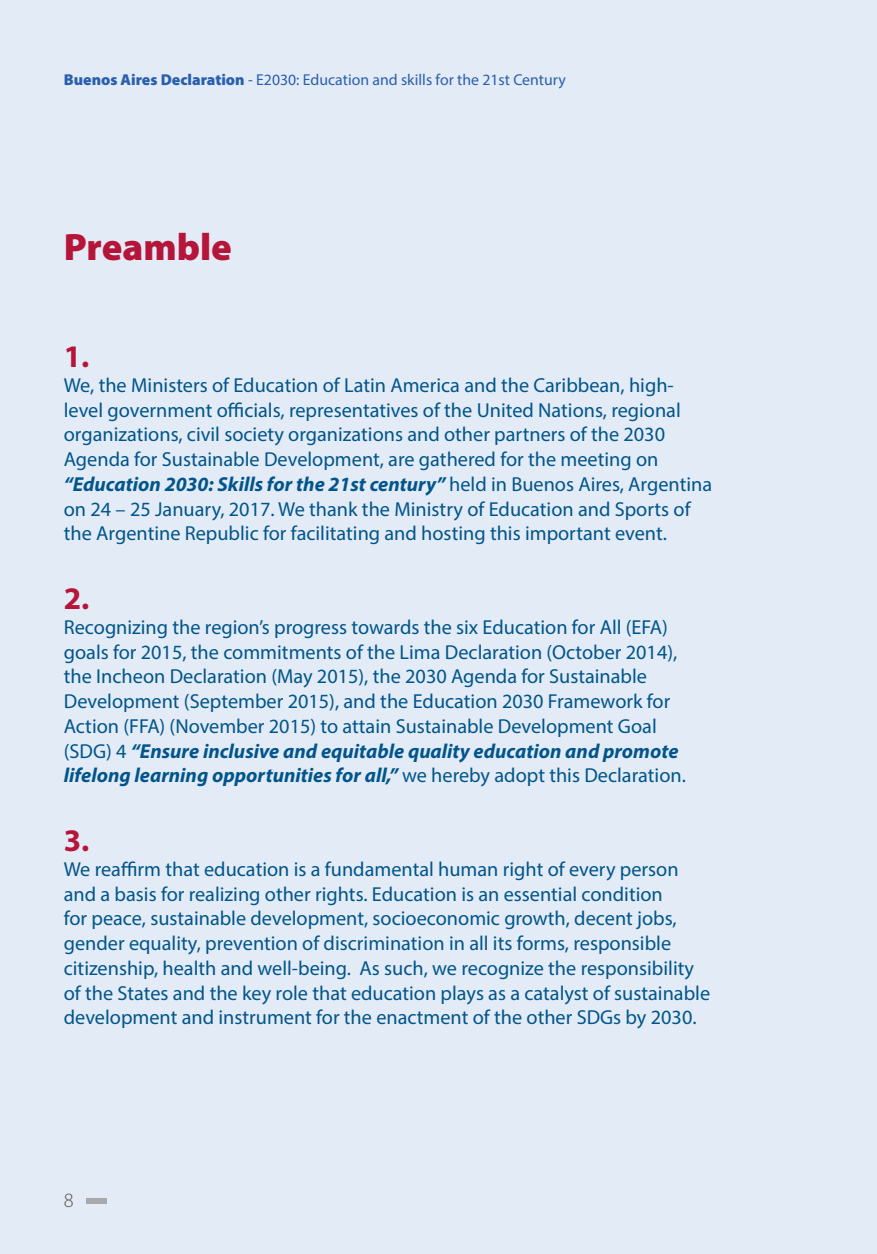
<style>
.page{position:relative;width:877px;height:1254px;background:#fff}
.page>*{position:absolute;margin:0;border:0;box-sizing:border-box;transform-origin:0 0}
._00_CAPITULO_1{font:900 38.25px "Myriad Pro";color:#b6153a}
.NUMERO_DESTACADO{font:700 31.5px "Myriad Pro";color:#b6153a}
.BASE_TEXTO_ESPAÑOL{font:20.25px/24.8px "Myriad Pro";color:#01558a}
.BASE_TEXTO_ESPAÑOL-2{font:italic 700 20.25px/24.8px "Myriad Pro";color:#01558a}
.TITULO_CAPITULOS{font:300 20.25px "Myriad Pro";color:#57585a}
.t1{font:15.75px "Myriad Pro";color:#2a5fac}
.s1{font-weight:900}
.s2{font-weight:700;font-style:italic}
.s3{font-weight:400;font-style:normal}
</style>
<div class="page">
<div style="left:0;top:0;width:876px;height:1253px;background:#e2ebf6"></div>
<div style="left:87px;top:1197px;width:20px;height:6px;background:#a8a9ad"></div>
<p class="t1" style="left:64px;top:70px;width:503px"><span class="s1">Buenos Aires Declaration</span> - E2030: Education and skills for the 21st Century</p>
<p class="_00_CAPITULO_1" style="left:64px;top:221px;width:169px">Preamble</p>
<p class="NUMERO_DESTACADO" style="left:64px;top:336px;width:27px">1.</p>
<p class="BASE_TEXTO_ESPAÑOL" style="left:64px;top:372px;width:649px">We, the Ministers of Education of Latin America and the Caribbean, high&shy;level government officials, representatives of the United Nations, regional organizations, civil society organizations and other partners of the 2030<br>Agenda for Sustainable Development, are gathered for the meeting on <span class="s2">“Education 2030: Skills for the 21st century”</span> held in Buenos Aires, Argentina on 24 – 25 January, 2017. We thank the Ministry of Education and Sports of the Argentine Republic for facilitating and hosting this important event.</p>
<p class="NUMERO_DESTACADO" style="left:64px;top:578px;width:27px">2.</p>
<p class="BASE_TEXTO_ESPAÑOL" style="left:64px;top:614px;width:615px">Recognizing the region’s progress towards the six Education for All (EFA) goals for 2015, the commitments of the Lima Declaration (October 2014), the Incheon Declaration (May 2015), the 2030 Agenda for Sustainable Development (September 2015), and the Education 2030 Framework for Action (FFA) (November 2015) to attain Sustainable Development Goal</p>
<p class="BASE_TEXTO_ESPAÑOL-2" style="left:64px;top:737px;width:623px"><span class="s3">(SDG) 4</span> “Ensure inclusive and equitable quality education and promote lifelong learning opportunities for all,” <span class="s3">we hereby adopt this Declaration.</span></p>
<p class="NUMERO_DESTACADO" style="left:64px;top:819px;width:27px">3.</p>
<p class="BASE_TEXTO_ESPAÑOL" style="left:64px;top:856px;width:647px">We reaffirm that education is a fundamental human right of every person and a basis for realizing other rights. Education is an essential condition<br>for peace, sustainable development, socioeconomic growth, decent jobs, gender equality, prevention of discrimination in all its forms, responsible citizenship, health and well-being. As such, we recognize the responsibility of the States and the key role that education plays as a catalyst of sustainable development and instrument for the enactment of the other SDGs by 2030.</p>
<p class="TITULO_CAPITULOS" style="left:64px;top:1187px;width:11px">8</p>
</div>
